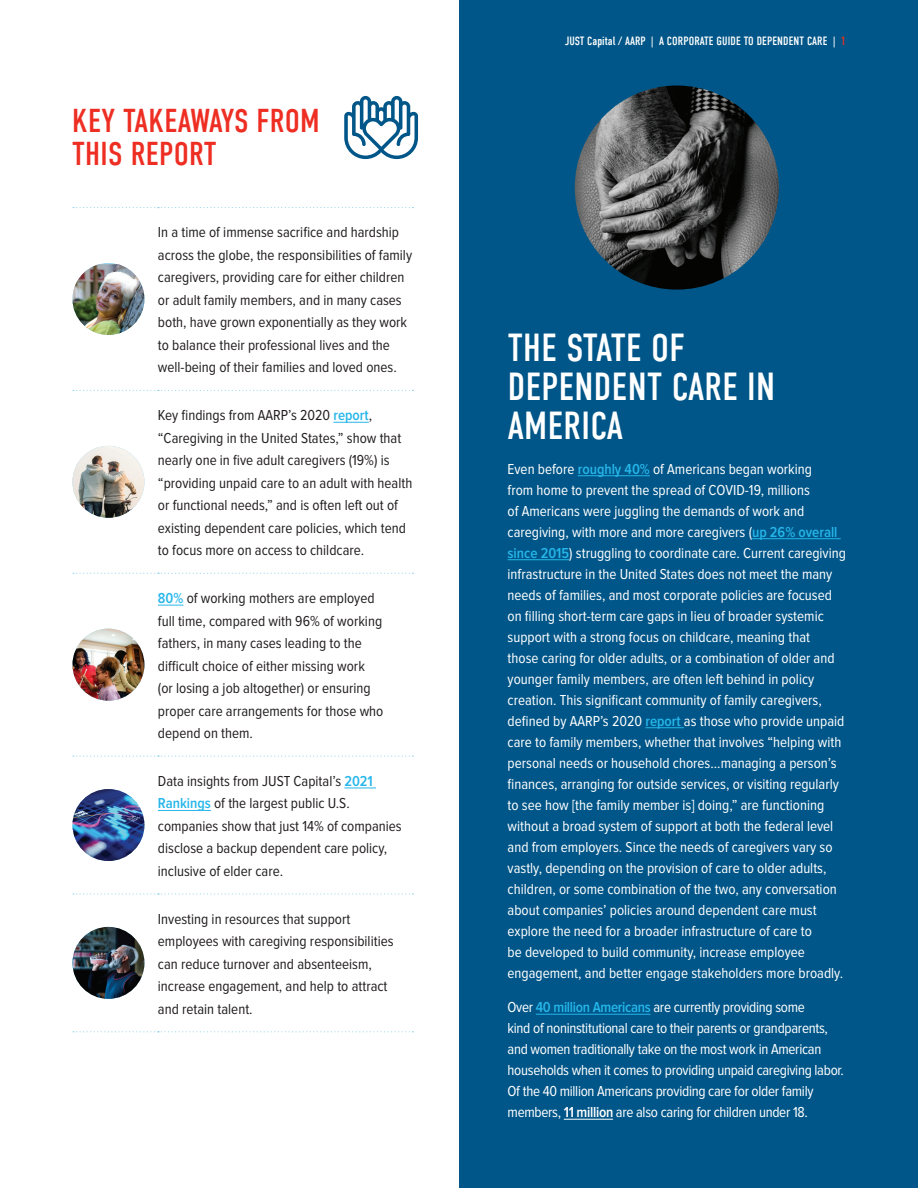
<style>
.page{position:relative;width:918px;height:1188px;background:#fff}
.page>*{position:absolute;margin:0;border:0;box-sizing:border-box;transform-origin:0 0}
.t1{font:39px/39px "DIN Condensed";letter-spacing:.01em;color:#fff}
.t2{font:33px/33px "DIN Condensed";letter-spacing:.01em;color:#ee2e22}
.t3{font:15px/21px "Proxima Nova Cond";color:#fff}
.t4{font:15px/22.5px "Proxima Nova Cond";color:#231f20}
.t5{font:15px/21px "Proxima Nova Cond";letter-spacing:-.02em;color:#fff}
.t6{font:12px "DIN Condensed";letter-spacing:.01em;color:#fff}
.s1{font-weight:600;color:#26b6ea}
.s2{color:#ee2e22}
.s3{font-weight:600}
</style>
<div class="page">
<div style="left:459px;top:0;width:459px;height:1188px;background:#005688"></div>
<hr style="left:578px;top:475px;width:72px;height:1px;background:#26b6ea">
<hr style="left:752px;top:538px;width:89px;height:1px;background:#26b6ea">
<hr style="left:508px;top:559px;width:61px;height:1px;background:#26b6ea">
<hr style="left:645px;top:727px;width:39px;height:1px;background:#26b6ea">
<hr style="left:536px;top:1014px;width:115px;height:1px;background:#26b6ea">
<hr style="left:564px;top:1119px;width:49px;height:1px;background:#fff">
<svg style="left:73px;top:207px;width:340px;height:1px"></svg>
<svg style="left:73px;top:390px;width:340px;height:1px"></svg>
<svg style="left:73px;top:573px;width:340px;height:1px"></svg>
<svg style="left:73px;top:756px;width:340px;height:1px"></svg>
<svg style="left:73px;top:893px;width:340px;height:2px"></svg>
<svg style="left:73px;top:1031px;width:340px;height:1px"></svg>
<img style="left:72px;top:264px;width:72px;height:71px">
<img style="left:72px;top:446px;width:72px;height:72px;border-radius:36px">
<hr style="left:333px;top:422px;width:36px;height:1px;background:#26b6ea">
<img style="left:72px;top:629px;width:72px;height:72px;border-radius:36px">
<svg style="left:158px;top:605px;width:25px;height:1px"></svg>
<img style="left:72px;top:789px;width:72px;height:72px;border-radius:36px">
<hr style="left:344px;top:788px;width:32px;height:1px;background:#26b6ea">
<hr style="left:158px;top:810px;width:53px;height:1px;background:#26b6ea">
<img style="left:72px;top:927px;width:72px;height:72px;border-radius:36px">
<img style="left:575px;top:86px;width:204px;height:204px;border-radius:102px">
<svg style="left:344px;top:96px;width:74px;height:63px"></svg>
<h2 class="t2" style="left:72px;top:104px;width:249px">KEY TAKEAWAYS FROM<br>THIS REPORT</h2>
<p class="t4" style="left:158px;top:222px;width:256px">In a time of immense sacrifice and hardship across the globe, the responsibilities of family caregivers, providing care for either children or adult family members, and in many cases both, have grown exponentially as they work to balance their professional lives and the well-being of their families and loved ones.</p>
<p class="t4" style="left:158px;top:405px;width:256px">Key findings from AARP’s 2020 <span class="s1">report</span>, “Caregiving in the United States,” show that nearly one in five adult caregivers (19%) is “providing unpaid care to an adult with health or functional needs,” and is often left out of existing dependent care policies, which tend to focus more on access to childcare.</p>
<p class="t4" style="left:158px;top:588px;width:227px"><span class="s1">80%</span> of working mothers are employed full time, compared with 96% of working fathers, in many cases leading to the difficult choice of either missing work (or losing a job altogether) or ensuring proper care arrangements for those who depend on them.</p>
<p class="t4" style="left:158px;top:770px;width:245px">Data insights from JUST Capital’s <span class="s1">2021<br>Rankings</span> of the largest public U.S. companies show that just 14% of companies disclose a backup dependent care policy, inclusive of elder care.</p>
<p class="t4" style="left:158px;top:908px;width:237px">Investing in resources that support employees with caregiving responsibilities can reduce turnover and absenteeism, increase engagement, and help to attract and retain talent.</p>
<p class="t6" style="left:565px;top:34px;width:282px">JUST Capital / AARP | A CORPORATE GUIDE TO DEPENDENT CARE | <span class="s2">1</span></p>
<h1 class="t1" style="left:508px;top:329px;width:269px">THE STATE OF<br>DEPENDENT CARE IN<br>AMERICA</h1>
<p class="t3" style="left:508px;top:459px;width:340px">Even before <span class="s1">roughly 40%</span> of Americans began working<br>from home to prevent the spread of COVID-19, millions<br>of Americans were juggling the demands of work and caregiving, with more and more caregivers (<span class="s1">up 26% overall since 2015</span>) struggling to coordinate care. Current caregiving infrastructure in the United States does not meet the many needs of families, and most corporate policies are focused on filling short-term care gaps in lieu of broader systemic support with a strong focus on childcare, meaning that<br>those caring for older adults, or a combination of older and younger family members, are often left behind in policy creation. This significant community of family caregivers, defined by AARP’s 2020 <span class="s1">report</span> as those who provide unpaid care to family members, whether that involves “helping with personal needs or household chores...managing a person’s finances, arranging for outside services, or visiting regularly to see how [the family member is] doing,” are functioning without a broad system of support at both the federal level and from employers. Since the needs of caregivers vary so vastly, depending on the provision of care to older adults, children, or some combination of the two, any conversation about companies’ policies around dependent care must explore the need for a broader infrastructure of care to<br>be developed to build community, increase employee engagement, and better engage stakeholders more broadly.</p>
<p class="t5" style="left:508px;top:997px;width:338px">Over <span class="s1">40 million Americans</span> are currently providing some<br>kind of noninstitutional care to their parents or grandparents, and women traditionally take on the most work in American households when it comes to providing unpaid caregiving labor.<br>Of the 40 million Americans providing care for older family members, <span class="s3">11 million</span> are also caring for children under 18.</p>
</div>
